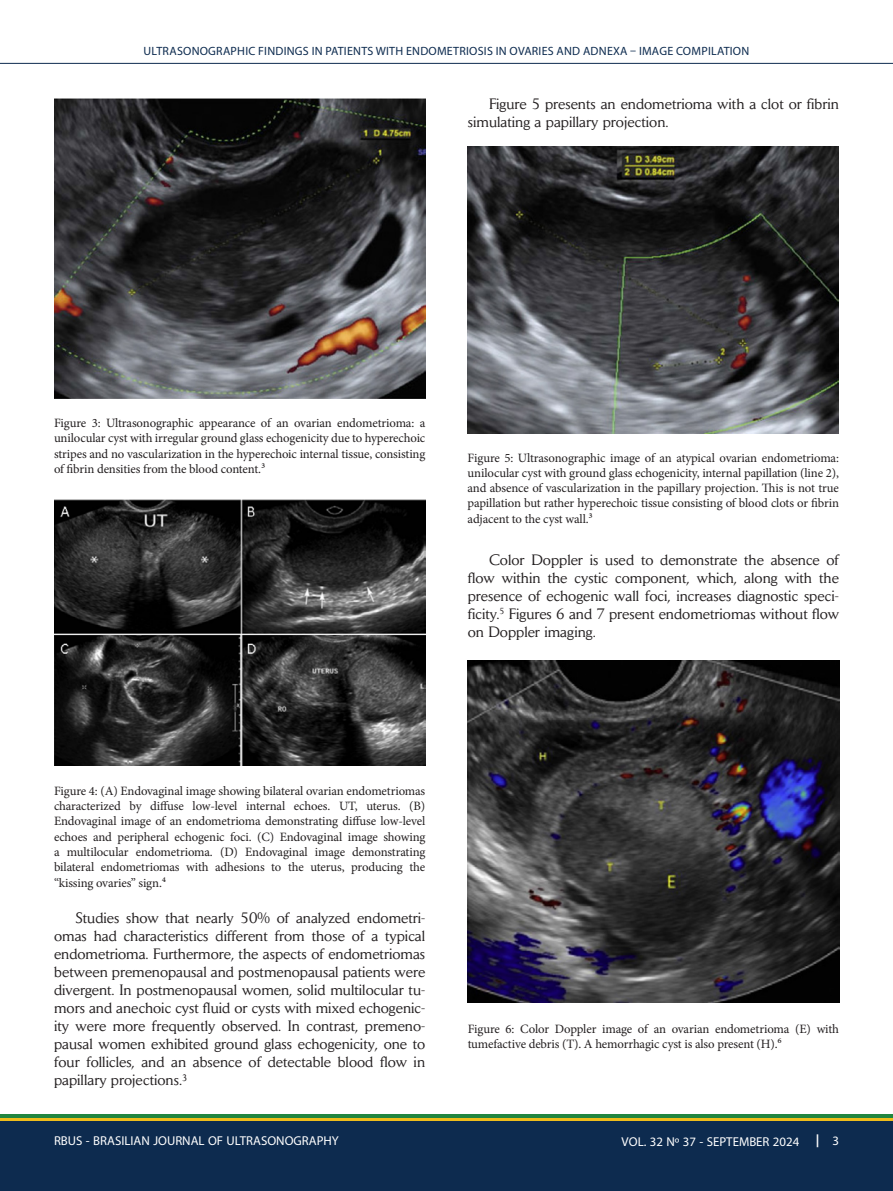
<style>
.page{position:relative;width:893px;height:1191px;background:#fff}
.page>*{position:absolute;margin:0;border:0;box-sizing:border-box;transform-origin:0 0}
.t1{font:18px "Myriad Arabic";color:#fff}
.t2{font:14.85px/17.9px "Daily News";color:#231f20;text-align:justify}
.t3{font:12.75px/15.3px "Minion Pro";letter-spacing:-.01em;color:#231f20;text-align:justify}
.t4{font:12px "Myriad Pro";letter-spacing:.02em;color:#0d2b4f}
.s1{font-weight:700}
</style>
<div class="page">
<div style="left:0;top:1120px;width:893px;height:71px;background:#0d2b4f"></div>
<hr style="left:0;top:1117px;width:893px;height:3px;background:#eebc1b">
<hr style="left:0;top:1114px;width:893px;height:3px;background:#208540">
<img style="left:54px;top:98px;width:371px;height:300px">
<img style="left:54px;top:499px;width:371px;height:267px">
<img style="left:468px;top:147px;width:371px;height:286px">
<img style="left:468px;top:660px;width:371px;height:342px">
<hr style="left:0;top:63px;width:893px;height:1px;background:#0d2b4f">
<p class="t4" style="left:144px;top:43px;width:607px">ULTRASONOGRAPHIC FINDINGS IN PATIENTS WITH ENDOMETRIOSIS IN OVARIES AND ADNEXA – IMAGE COMPILATION</p>
<p class="t2" style="left:468px;top:95px;width:373px;text-indent:21px">Figure 5 presents an endometrioma with a clot or fibrin simulating a papillary projection.</p>
<p class="t3" style="left:54px;top:415px;width:373px">Figure 3: Ultrasonographic appearance of an ovarian endometrioma: a unilocular cyst with irregular ground glass echogenicity due to hyperechoic stripes and no vascularization in the hyperechoic internal tissue, consisting of fibrin densities from the blood content.³</p>
<p class="t3" style="left:468px;top:450px;width:373px">Figure 5: Ultrasonographic image of an atypical ovarian endometrioma: unilocular cyst with ground glass echogenicity, internal papillation (line 2), and absence of vascularization in the papillary projection. This is not true papillation but rather hyperechoic tissue consisting of blood clots or fibrin adjacent to the cyst wall.³</p>
<p class="t2" style="left:468px;top:551px;width:373px;text-indent:21px">Color Doppler is used to demonstrate the absence of flow within the cystic component, which, along with the presence of echogenic wall foci, increases diagnostic speci&shy;ficity.<sup>5</sup> Figures 6 and 7 present endometriomas without flow on Doppler imaging.</p>
<p class="t3" style="left:54px;top:783px;width:373px">Figure 4: (A) Endovaginal image showing bilateral ovarian endometriomas characterized by diffuse low-level internal echoes. UT, uterus. (B)<br>Endovaginal image of an endometrioma demonstrating diffuse low-level echoes and peripheral echogenic foci. (C) Endovaginal image showing a multilocular endometrioma. (D) Endovaginal image demonstrating bilateral endometriomas with adhesions to the uterus, producing the “kissing ovaries” sign.⁴</p>
<p class="t2" style="left:54px;top:909px;width:373px;text-indent:21px">Studies show that nearly 50% of analyzed endometri&shy;omas had characteristics different from those of a typical endometrioma. Furthermore, the aspects of endometriomas between premenopausal and postmenopausal patients were divergent. In postmenopausal women, solid multilocular tu&shy;mors and anechoic cyst fluid or cysts with mixed echogenic&shy;ity were more frequently observed. In contrast, premeno&shy;pausal women exhibited ground glass echogenicity, one to four follicles, and an absence of detectable blood flow in papillary projections.³</p>
<p class="t3" style="left:468px;top:1020px;width:373px">Figure 6: Color Doppler image of an ovarian endometrioma (E) with tumefactive debris (T). A hemorrhagic cyst is also present (H).⁶</p>
<h1 class="t1" style="left:54px;top:1128px;width:286px">RBUS - BRASILIAN JOURNAL OF ULTRASONOGRAPHY</h1>
<h1 class="t1" style="left:622px;top:1129px;width:219px">VOL. 32 Nº 37 - SEPTEMBER 2024 <span class="s1">|</span> 3</h1>
</div>
